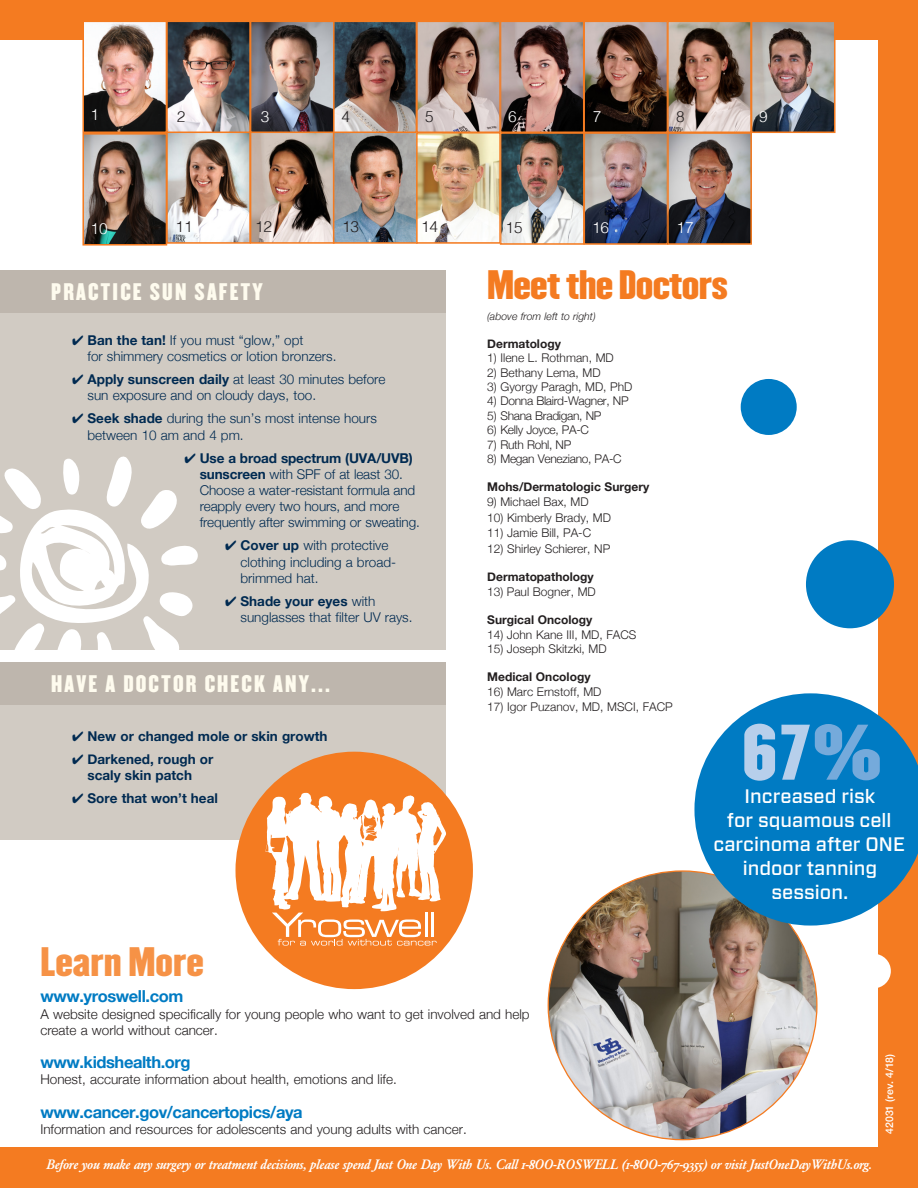
<style>
.page{position:relative;width:918px;height:1188px;background:#f47b21}
.page>*{position:absolute;margin:0;border:0;box-sizing:border-box;transform-origin:0 0}
.t1{font:68.7px "Champion HTF Welterweight";color:#b7cfeb}
.t2{font:36px "Champion HTF Welterweight";letter-spacing:-.02em;color:#f47b21}
.t3{font:36px "Champion HTF Welterweight";color:#f69246}
.t4{font:21px "Champion HTF Welterweight";letter-spacing:.1em;color:#fefbee}
.t5{font:500 19.5px/24px "Forza";color:#fff;text-align:center}
.t6{font:700 16.5px "Helvetica Neue";letter-spacing:-.025em;color:#007bc3}
.t7{font:300 15.45px "Helvetica";color:#231f20}
.t8{font:300 15.45px "Helvetica";color:#fff}
.t9{font:300 13.5px/16.2px "Helvetica Neue";color:#002a51}
.t10{font:300 13.5px/16.2px "Helvetica Neue";color:#231f20}
.t11{font:13.5px "Garamond BE Medium Italic Os F";letter-spacing:-.025em;color:#fff}
.t12{font:700 13.5px/16.2px "Helvetica Neue";color:#002a51;text-align:center}
.t13{font:300 12px "Helvetica Neue";color:#231f20}
.t14{font:300 12px "Helvetica Neue";letter-spacing:-.025em;color:#231f20}
.t15{font:700 12px "Helvetica Neue";color:#231f20}
.t16{font:italic 300 10.5px "Helvetica Neue";color:#231f20}
.t17{font:500 10.5px "Helvetica Neue";letter-spacing:-.005em;color:#fff}
.s1{font-weight:700}
.s2{color:#75aadb}
</style>
<div class="page">
<div style="left:0;top:40px;width:878px;height:1108px;background:#fff"></div>
<div style="left:856px;top:954px;width:35px;height:34px;background:#fff;border-radius:50%"></div>
<div style="left:741px;top:379px;width:56px;height:56px;background:#007bc3;border-radius:50%"></div>
<div style="left:806px;top:540px;width:88px;height:88px;background:#007bc3;border-radius:50%"></div>
<div style="left:0;top:313px;width:445px;height:336px;background:#d1cbc3"></div>
<svg style="left:0;top:457px;width:198px;height:192px"></svg>
<div style="left:0;top:662px;width:446px;height:177px;background:#beb6ad"></div>
<div style="left:0;top:705px;width:445px;height:134px;background:#d1cbc3"></div>
<img style="left:548px;top:871px;width:269px;height:269px;border-radius:134px">
<div style="left:235px;top:752px;width:238px;height:237px;background:#f47b21;border-radius:50%"></div>
<svg style="left:265px;top:793px;width:181px;height:153px"></svg>
<svg style="left:694px;top:693px;width:224px;height:233px;fill:#007bc3"></svg>
<div style="left:0;top:270px;width:446px;height:43px;background:#beb6ad"></div>
<img style="left:503px;top:24px;width:79px;height:106px">
<img style="left:587px;top:135px;width:78px;height:107px">
<div style="left:584px;top:132px;width:84px;height:113px;border:2px solid #f47b21"></div>
<svg style="left:419px;top:24px;width:79px;height:106px"></svg>
<div style="left:416px;top:21px;width:85px;height:112px;border:2px solid #f47b21"></div>
<svg style="left:586px;top:24px;width:79px;height:106px"></svg>
<div style="left:583px;top:21px;width:85px;height:112px;border:2px solid #f47b21"></div>
<img style="left:670px;top:135px;width:79px;height:107px">
<div style="left:667px;top:132px;width:85px;height:113px;border:2px solid #f47b21"></div>
<img style="left:169px;top:134px;width:79px;height:107px">
<div style="left:166px;top:131px;width:85px;height:113px;border:2px solid #f47b21"></div>
<svg style="left:670px;top:24px;width:79px;height:106px"></svg>
<div style="left:667px;top:21px;width:85px;height:112px;border:2px solid #f47b21"></div>
<svg style="left:253px;top:134px;width:79px;height:107px"></svg>
<div style="left:250px;top:131px;width:85px;height:113px;border:2px solid #f47b21"></div>
<img style="left:754px;top:24px;width:79px;height:106px">
<div style="left:751px;top:21px;width:85px;height:112px;border:2px solid #f47b21"></div>
<img style="left:85px;top:136px;width:79px;height:107px">
<div style="left:82px;top:133px;width:85px;height:113px;border:2px solid #f47b21"></div>
<img style="left:503px;top:135px;width:79px;height:107px">
<div style="left:500px;top:132px;width:85px;height:113px;border:2px solid #f47b21"></div>
<img style="left:336px;top:134px;width:79px;height:107px">
<div style="left:333px;top:131px;width:85px;height:113px;border:2px solid #f47b21"></div>
<svg style="left:335px;top:24px;width:79px;height:106px"></svg>
<div style="left:332px;top:21px;width:85px;height:112px;border:2px solid #f47b21"></div>
<img style="left:169px;top:24px;width:79px;height:106px">
<div style="left:166px;top:21px;width:85px;height:112px;border:2px solid #f47b21"></div>
<img style="left:419px;top:135px;width:79px;height:106px">
<div style="left:416px;top:132px;width:85px;height:112px;border:2px solid #f47b21"></div>
<img style="left:85px;top:24px;width:79px;height:106px">
<div style="left:82px;top:21px;width:85px;height:112px;border:2px solid #f47b21"></div>
<img style="left:253px;top:24px;width:79px;height:106px">
<div style="left:250px;top:21px;width:85px;height:112px;border:2px solid #f47b21"></div>
<p class="t8" style="left:90px;top:101px;width:10px">1</p>
<p class="t7" style="left:177px;top:103px;width:10px">2</p>
<p class="t7" style="left:341px;top:103px;width:10px">4</p>
<p class="t8" style="left:261px;top:103px;width:10px">3</p>
<p class="t8" style="left:508px;top:103px;width:10px">6</p>
<p class="t7" style="left:425px;top:103px;width:10px">5</p>
<p class="t8" style="left:593px;top:103px;width:10px">7</p>
<p class="t7" style="left:676px;top:103px;width:10px">8</p>
<p class="t8" style="left:91px;top:216px;width:19px">10</p>
<p class="t7" style="left:342px;top:214px;width:19px">13</p>
<p class="t7" style="left:176px;top:214px;width:19px">11</p>
<p class="t8" style="left:677px;top:215px;width:19px">17</p>
<p class="t7" style="left:255px;top:214px;width:19px">12</p>
<p class="t7" style="left:421px;top:214px;width:19px">14</p>
<p class="t7" style="left:505px;top:215px;width:19px">15</p>
<p class="t8" style="left:592px;top:215px;width:19px">16</p>
<p class="t8" style="left:759px;top:103px;width:10px">9</p>
<p class="t4" style="left:51px;top:278px;width:213px">PRACTICE SUN SAFETY</p>
<p class="t9" style="left:88px;top:331px;width:250px;text-indent:-16px">✔ <span class="s1">Ban the tan!</span> If you must “glow,” opt<br>for shimmery cosmetics or lotion bronzers.</p>
<p class="t9" style="left:88px;top:370px;width:299px;text-indent:-16px">✔ <span class="s1">Apply sunscreen daily</span> at least 30 minutes before sun exposure and on cloudy days, too.</p>
<p class="t9" style="left:88px;top:410px;width:291px;text-indent:-16px">✔ <span class="s1">Seek shade</span> during the sun’s most intense hours between 10 am and 4 pm.</p>
<p class="t9" style="left:200px;top:449px;width:222px;text-indent:-15px">✔ <span class="s1">Use a broad spectrum (UVA/UVB) sunscreen</span> with SPF of at least 30.<br>Choose a water-resistant formula and reapply every two hours, and more frequently after swimming or sweating.</p>
<p class="t9" style="left:241px;top:536px;width:157px;text-indent:-16px">✔ <span class="s1">Cover up</span> with protective clothing including a broad&shy;brimmed hat.</p>
<p class="t9" style="left:241px;top:592px;width:174px;text-indent:-16px">✔ <span class="s1">Shade your eyes</span> with sunglasses that filter UV rays.</p>
<p class="t4" style="left:51px;top:670px;width:280px">HAVE A DOCTOR CHECK ANY...</p>
<p class="t12" style="left:72px;top:728px;width:257px">✔ New or changed mole or skin growth</p>
<p class="t12" style="left:72px;top:751px;width:143px">✔ Darkened, rough or scaly skin patch</p>
<p class="t12" style="left:72px;top:790px;width:147px">✔ Sore that won’t heal</p>
<p class="t2" style="left:487px;top:261px;width:242px">Meet the Doctors</p>
<p class="t16" style="left:487px;top:308px;width:110px">(above from left to right)</p>
<p class="t15" style="left:487px;top:334px;width:75px">Dermatology</p>
<p class="t13" style="left:487px;top:348px;width:128px">1) Ilene L. Rothman, MD</p>
<p class="t13" style="left:487px;top:363px;width:115px">2) Bethany Lema, MD</p>
<p class="t13" style="left:487px;top:377px;width:147px">3) Gyorgy Paragh, MD, PhD</p>
<p class="t14" style="left:487px;top:391px;width:143px">4) Donna Blaird-Wagner, NP</p>
<p class="t14" style="left:487px;top:406px;width:116px">5) Shana Bradigan, NP</p>
<p class="t14" style="left:487px;top:420px;width:103px">6) Kelly Joyce, PA-C</p>
<p class="t14" style="left:487px;top:435px;width:86px">7) Ruth Rohl, NP</p>
<p class="t14" style="left:487px;top:449px;width:136px">8) Megan Veneziano, PA-C</p>
<p class="t15" style="left:487px;top:477px;width:164px">Mohs/Dermatologic Surgery</p>
<p class="t13" style="left:487px;top:492px;width:103px">9) Michael Bax, MD</p>
<p class="t13" style="left:487px;top:508px;width:125px">10) Kimberly Brady, MD</p>
<p class="t13" style="left:487px;top:523px;width:105px">11) Jamie Bill, PA-C</p>
<p class="t13" style="left:487px;top:539px;width:125px">12) Shirley Schierer, NP</p>
<p class="t15" style="left:487px;top:567px;width:108px">Dermatopathology</p>
<p class="t13" style="left:487px;top:582px;width:110px">13) Paul Bogner, MD</p>
<p class="t15" style="left:487px;top:610px;width:107px">Surgical Oncology</p>
<p class="t13" style="left:487px;top:625px;width:151px">14) John Kane III, MD, FACS</p>
<p class="t13" style="left:487px;top:639px;width:121px">15) Joseph Skitzki, MD</p>
<p class="t15" style="left:487px;top:667px;width:105px">Medical Oncology</p>
<p class="t13" style="left:487px;top:682px;width:116px">16) Marc Ernstoff, MD</p>
<p class="t13" style="left:487px;top:697px;width:187px">17) Igor Puzanov, MD, MSCI, FACP</p>
<p class="t1" style="left:742px;top:708px;width:141px">67<span class="s2">%</span></p>
<p class="t5" style="left:714px;top:784px;width:193px">Increased risk<br>for squamous cell carcinoma after ONE indoor tanning session.</p>
<p class="t3" style="left:40px;top:938px;width:165px">Learn More</p>
<p class="t6" style="left:40px;top:983px;width:145px">www.yroswell.com</p>
<p class="t10" style="left:40px;top:1005px;width:491px">A website designed specifically for young people who want to get involved and help create a world without cancer.</p>
<p class="t6" style="left:40px;top:1049px;width:152px">www.kidshealth.org</p>
<p class="t10" style="left:40px;top:1070px;width:358px">Honest, accurate information about health, emotions and life.</p>
<p class="t6" style="left:40px;top:1099px;width:264px">www.cancer.gov/cancertopics/aya</p>
<p class="t10" style="left:40px;top:1120px;width:428px">Information and resources for adolescents and young adults with cancer.</p>
<p class="t11" style="left:46px;top:1156px;width:827px">Before you make any surgery or treatment decisions, please spend Just One Day With Us. Call 1-8OO-ROSWELL (1-8OO-767-9355) or visit JustOneDayWithUs.org.</p>
<p class="t17" style="left:881px;top:1134px;width:81px;rotate:-90deg">42031 (rev. 4/18)</p>
</div>
